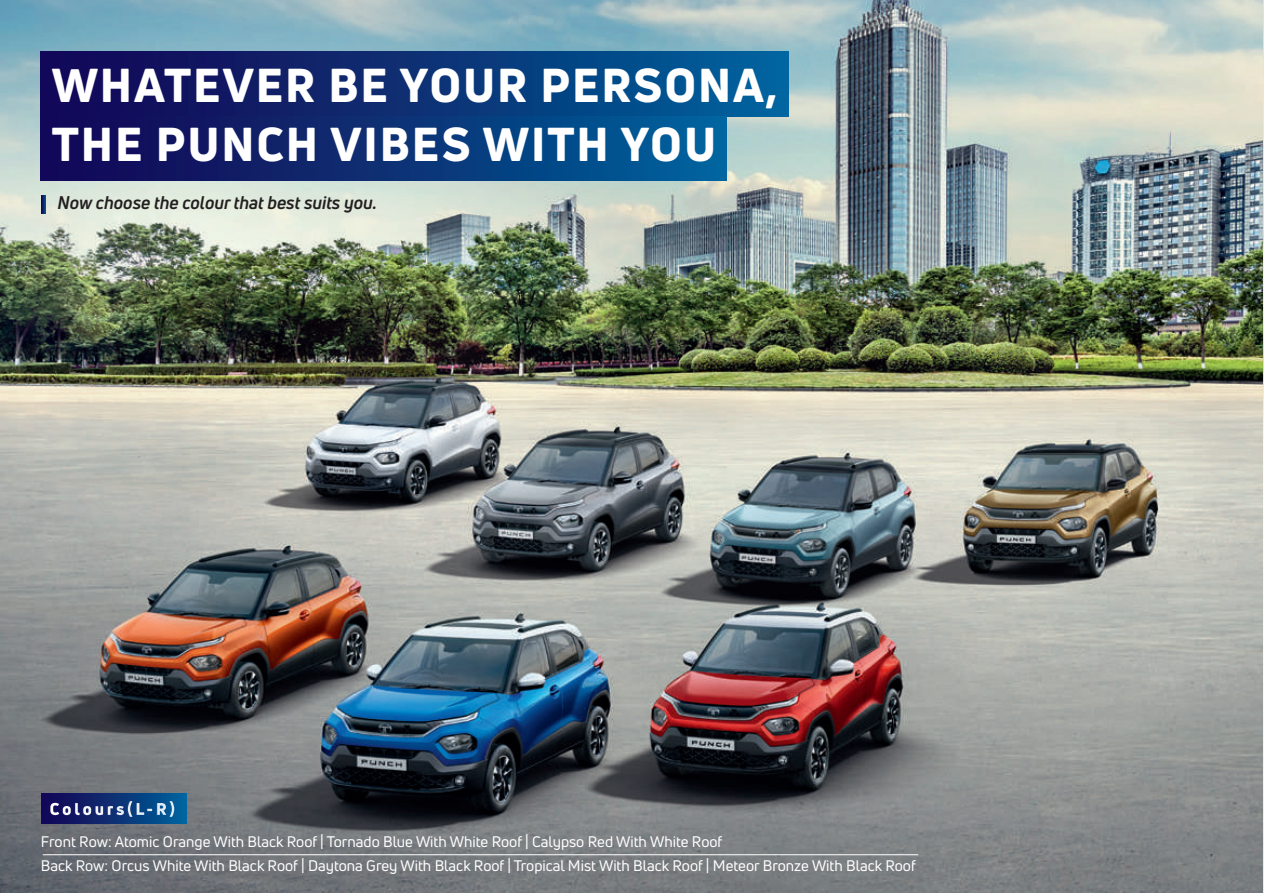
<style>
.page{position:relative;width:1264px;height:893px;background:#fff}
.page>*{position:absolute;margin:0;border:0;box-sizing:border-box;transform-origin:0 0}
.t1{font:800 46.5px/59.7px "Uni Neue";letter-spacing:.04em;color:#fff}
.t2{font:italic 700 18px "Uni Neue";color:#231f20}
.t3{font:15px/24px "Uni Neue";color:#fff}
</style>
<div class="page">
<img style="left:0;top:0;width:1263px;height:893px">
<svg style="left:41px;top:195px;width:5px;height:18px"></svg>
<div style="left:41px;top:52px;width:747px;height:64px;background:linear-gradient(to right,#160252,#00629b)"></div>
<div style="left:41px;top:116px;width:685px;height:65px;background:linear-gradient(to right,#160252,#00629b)"></div>
<div style="left:42px;top:793px;width:144px;height:30px;background:linear-gradient(to right,#160252,#00619a)"></div>
<svg style="left:50px;top:801px;width:124px;height:16px;background:#446095"></svg>
<hr style="left:43px;top:854px;width:875px;height:1px;background:#fff">
<hr style="left:1263px;top:0;width:1px;height:893px;background:#fce6e1">
<svg style="left:1263px;top:384px;width:1px;height:16px"></svg>
<h1 class="t1" style="left:52px;top:55px;width:727px">WHATEVER BE YOUR PERSONA,<br>THE PUNCH VIBES WITH YOU</h1>
<p class="t2" style="left:58px;top:191px;width:321px">Now choose the colour that best suits you.</p>
<p class="t3" style="left:41px;top:829px;width:876px">Front Row: Atomic Orange With Black Roof | Tornado Blue With White Roof | Calypso Red With White Roof<br>Back Row: Orcus White With Black Roof | Daytona Grey With Black Roof | Tropical Mist With Black Roof | Meteor Bronze With Black Roof</p>
</div>
